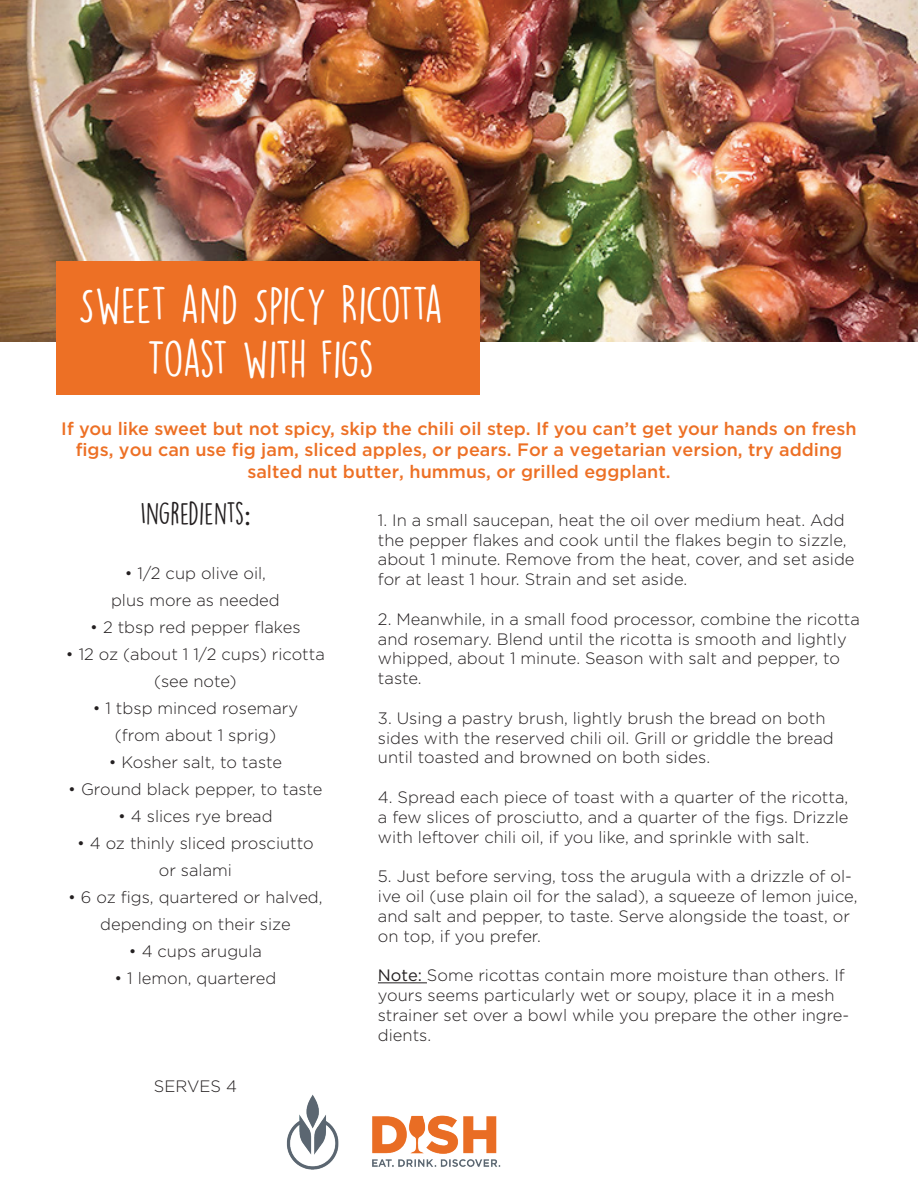
<style>
.page{position:relative;width:918px;height:1188px;background:#fff}
.page>*{position:absolute;margin:0;border:0;box-sizing:border-box;transform-origin:0 0}
.t1{font:46.5px/54px "DK Lemon Yellow Sun";letter-spacing:-.035em;color:#fff;text-align:center}
.t2{font:28.5px "DK Lemon Yellow Sun";color:#231f20}
.t3{font:500 18px/21.8px "Gotham";color:#ed7025;text-align:center}
.t4{font:300 16.5px/19.8px "Gotham";color:#231f20}
.s1{font-family:"Myriad Pro"}
.s2{font-weight:400}
</style>
<div class="page">
<img style="left:0;top:0;width:918px;height:341px">
<hr style="left:378px;top:982px;width:49px;height:1px;background:#231f20">
<div style="left:56px;top:261px;width:424px;height:134px;background:#ed7025"></div>
<img style="left:286px;top:1094px;width:215px;height:76px">
<h1 class="t1" style="left:78px;top:278px;width:367px">SWEET AND SPICY RICOTTA<br>TOAST WITH FIGS</h1>
<p class="t3" style="left:61px;top:417px;width:797px">If you like sweet but not spicy, skip the chili oil step. If you can’t get your hands on fresh figs, you can use fig jam, sliced apples, or pears. For a vegetarian version, try adding salted nut butter, hummus, or grilled eggplant.</p>
<h2 class="t2" style="left:141px;top:496px;width:111px">INGREDIENTS<span class="s1">:</span></h2>
<p class="t4" style="left:111px;top:559px;width:170px;line-height:27px;text-align:center">• 1/2 cup olive oil, plus more as needed</p>
<p class="t4" style="left:90px;top:616px;width:212px">• 2 tbsp red pepper flakes</p>
<p class="t4" style="left:66px;top:640px;width:260px;line-height:27px;text-align:center">• 12 oz (about 1 1/2 cups) ricotta (see note)</p>
<p class="t4" style="left:93px;top:694px;width:207px;line-height:27px;text-align:center">• 1 tbsp minced rosemary (from about 1 sprig)</p>
<p class="t4" style="left:109px;top:751px;width:175px">• Kosher salt, to taste</p>
<p class="t4" style="left:68px;top:778px;width:256px">• Ground black pepper, to taste</p>
<p class="t4" style="left:118px;top:805px;width:156px">• 4 slices rye bread</p>
<p class="t4" style="left:77px;top:829px;width:238px;line-height:27px;text-align:center">• 4 oz thinly sliced prosciutto or salami</p>
<p class="t4" style="left:68px;top:883px;width:256px;line-height:27px;text-align:center">• 6 oz figs, quartered or halved, depending on their size</p>
<p class="t4" style="left:129px;top:940px;width:134px">• 4 cups arugula</p>
<p class="t4" style="left:115px;top:967px;width:163px">• 1 lemon, quartered</p>
<p class="t4" style="left:154px;top:1075px;width:85px">SERVES 4</p>
<p class="t4" style="left:378px;top:510px;width:478px">1. In a small saucepan, heat the oil over medium heat. Add the pepper flakes and cook until the flakes begin to sizzle, about 1 minute. Remove from the heat, cover, and set aside for at least 1 hour. Strain and set aside.</p>
<p class="t4" style="left:378px;top:609px;width:484px">2. Meanwhile, in a small food processor, combine the ricotta and rosemary. Blend until the ricotta is smooth and lightly whipped, about 1 minute. Season with salt and pepper, to taste.</p>
<p class="t4" style="left:378px;top:708px;width:457px">3. Using a pastry brush, lightly brush the bread on both sides with the reserved chili oil. Grill or griddle the bread until toasted and browned on both sides.</p>
<p class="t4" style="left:378px;top:787px;width:472px;text-align:justify">4. Spread each piece of toast with a quarter of the ricotta, a few slices of prosciutto, and a quarter of the figs. Drizzle with leftover chili oil, if you like, and sprinkle with salt.</p>
<p class="t4" style="left:378px;top:866px;width:481px">5. Just before serving, toss the arugula with a drizzle of ol&shy;ive oil (use plain oil for the salad), a squeeze of lemon juice, and salt and pepper, to taste. Serve alongside the toast, or on top, if you prefer.</p>
<p class="t4" style="left:378px;top:965px;width:473px"><span class="s2">Note:</span> Some ricottas contain more moisture than others. If yours seems particularly wet or soupy, place it in a mesh strainer set over a bowl while you prepare the other ingre&shy;dients.</p>
</div>
